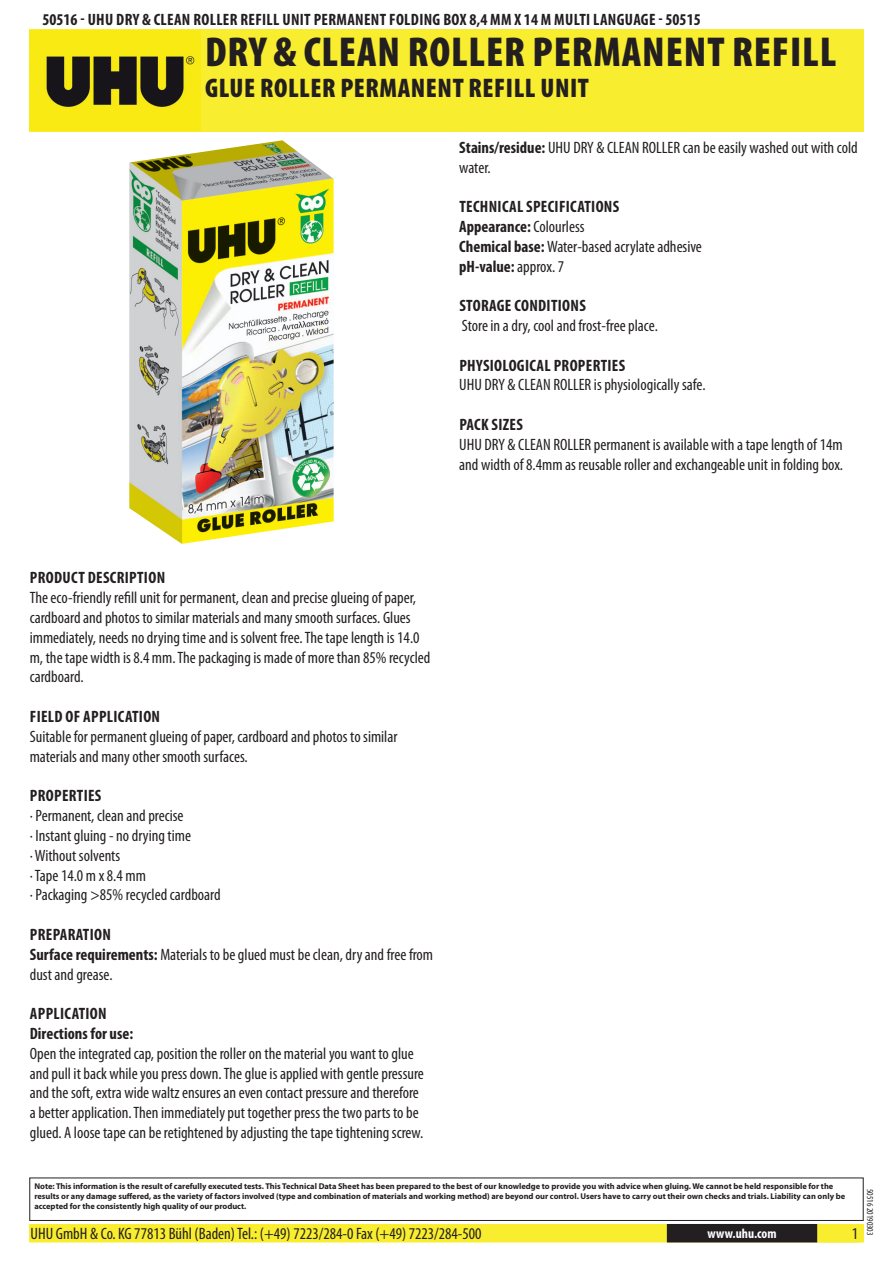
<style>
.page{position:relative;width:893px;height:1263px;background:#fff}
.page>*{position:absolute;margin:0;border:0;box-sizing:border-box;transform-origin:0 0}
.t1{font:900 condensed 42px "Myriad Pro";letter-spacing:.02em;color:#231f20}
.t2{font:900 condensed 27px "Myriad Pro";letter-spacing:.02em;color:#231f20}
.t3{font:condensed 16.5px/19.8px "Myriad Pro";color:#231f20}
.t4{font:700 condensed 16.5px/19.8px "Myriad Pro";letter-spacing:.02em;color:#231f20}
.t5{font:700 condensed 16.5px/19.8px "Myriad Pro";color:#231f20}
.t6{font:700 condensed 13.5px "Myriad Pro";color:#fff}
.t7{font:condensed 9px "Myriad Pro";color:#231f20}
.t8{font:700 8.4px/10.1px "Myriad Pro";color:#231f20}
.s1{font-weight:700}
.s2{font-weight:400}
</style>
<div class="page">
<div style="left:30px;top:1225px;width:833px;height:17px;background:#f8ed2e"></div>
<div style="left:29px;top:1224px;width:835px;height:18px;border:2px solid #f8ed2e"></div>
<div style="left:816px;top:1224px;width:44px;height:18px;border:2px solid #f8ed2e"></div>
<div style="left:668px;top:1225px;width:148px;height:17px;background:#231f20"></div>
<div style="left:667px;top:1224px;width:150px;height:18px;border:2px solid #231f20"></div>
<div style="left:29px;top:1177px;width:835px;height:44px;border:1px solid #231f20"></div>
<div style="left:30px;top:30px;width:834px;height:102px;background:#f8ed2e"></div>
<img style="left:30px;top:31px;width:171px;height:100px">
<img style="left:129px;top:140px;width:205px;height:404px">
<p class="t4" style="left:43px;top:9px;width:314px">50516 - UHU DRY &amp; CLEAN ROLLER REFILL UN IT PERMANEN</p>
<p class="t4" style="left:380px;top:9px;width:18px">T FOLD</p>
<p class="t4" style="left:419px;top:9px;width:283px">ING BOX 8,4 MM X 14 M MULTI LANGUAGE - 50515</p>
<h1 class="t1" style="left:205px;top:25px;width:136px">DRY &amp; CLEAN</h1>
<h1 class="t1" style="left:408px;top:25px;width:41px">ROLLE</h1>
<h1 class="t1" style="left:504px;top:25px;width:334px">R PERMANENT REFILL</h1>
<h2 class="t2" style="left:205px;top:70px;width:385px">GLUE ROLLER PERMANENT REFILL UNIT</h2>
<p class="t3" style="left:459px;top:137px;width:400px"><span class="s1">STAINS/RESIDUE:</span> UHU DRY &amp; CLEAN ROLLER can be easily washed out with cold water.</p>
<p class="t4" style="left:459px;top:196px;width:9px">TECHN</p>
<p class="t5" style="left:459px;top:196px;width:244px;text-indent:38px">ICAL SPECIFICATIONS<br>APPEARANCE: <span class="s2">Colourless<br></span>CHEMICAL BASE: <span class="s2">Water-based acrylate adhesive<br></span>PH-VALUE: <span class="s2">approx. 7</span></p>
<p class="t4" style="left:459px;top:295px;width:64px">STORAGE COND</p>
<p class="t4" style="left:547px;top:295px;width:25px">ITIONS</p>
<p class="t3" style="left:462px;top:315px;width:198px">Store in a dry, cool and frost-free place.</p>
<p class="t4" style="left:459px;top:355px;width:9px">PHYS</p>
<p class="t4" style="left:490px;top:355px;width:130px">IOLOGICAL PROPERTIES</p>
<p class="t3" style="left:459px;top:375px;width:248px">UHU DRY &amp; CLEAN ROLLER is physiologically safe.</p>
<p class="t4" style="left:459px;top:414px;width:58px">PACK SIZES</p>
<p class="t3" style="left:459px;top:434px;width:385px">UHU DRY &amp; CLEAN ROLLER permanent is available with a tape length of 14m and width of 8.4mm as reusable roller and exchangeable unit in folding box.</p>
<p class="t4" style="left:30px;top:568px;width:9px">PRODUC</p>
<p class="t4" style="left:78px;top:568px;width:18px">T DESCR</p>
<p class="t4" style="left:125px;top:568px;width:33px">IPTION</p>
<p class="t3" style="left:30px;top:588px;width:402px">The eco-friendly refill unit for permanent, clean and precise glueing of paper, cardboard and photos to similar materials and many smooth surfaces. Glues immediately, needs no drying time and is solvent free. The tape length is 14.0 m, the tape width is 8.4 mm. The packaging is made of more than 85% recycled cardboard.</p>
<p class="t4" style="left:30px;top:706px;width:123px">FIELD OF APPLICATION</p>
<p class="t3" style="left:30px;top:726px;width:369px">Suitable for permanent glueing of paper, cardboard and photos to similar materials and many other smooth surfaces.</p>
<p class="t4" style="left:30px;top:785px;width:66px">PROPERTIES</p>
<p class="t3" style="left:30px;top:805px;width:192px">· Permanent, clean and precise<br>· Instant gluing - no drying time<br>· Without solvents<br>· Tape 14.0 m x 8.4 mm<br>· Packaging &gt;85% recycled cardboard</p>
<p class="t3" style="left:30px;top:924px;width:405px"><span class="s1">PREPARATION<br>SURFACE REQUIREMENTS:</span> Materials to be glued must be clean, dry and free from dust and grease.</p>
<p class="t4" style="left:30px;top:1003px;width:105px">APPLICATION<br>DIRECTIONS FOR USE:</p>
<p class="t3" style="left:30px;top:1043px;width:396px">Open the integrated cap, position the roller on the material you want to glue and pull it back while you press down. The glue is applied with gentle pressure and the soft, extra wide waltz ensures an even contact pressure and therefore a better application. Then immediately put together press the two parts to be glued. A loose tape can be retightened by adjusting the tape tightening screw.</p>
<p class="t8" style="left:34px;top:1181px;width:812px">Note: This information is the result of carefully executed tests. This Technical Data Sheet has been prepared to the best of our knowledge to provide you with advice when gluing. We cannot be held responsible for the results or any damage suffered, as the variety of factors involved (type and combination of materials and working method) are beyond our control. Users have to carry out their own checks and trials. Liability can only be accepted for the consistently high quality of our product.</p>
<p class="t3" style="left:31px;top:1224px;width:453px">UHU GmbH &amp; Co. KG 77813 Bühl (Baden) Tel.: (+49) 7223/284-0 Fax (+49) 7223/284-500</p>
<p class="t6" style="left:707px;top:1225px;width:71px">WWW.UHU.COM</p>
<p class="t3" style="left:852px;top:1224px;width:8px">1</p>
<p class="t7" style="left:875px;top:1189px;width:48px;rotate:90deg">50516 20190303</p>
</div>
